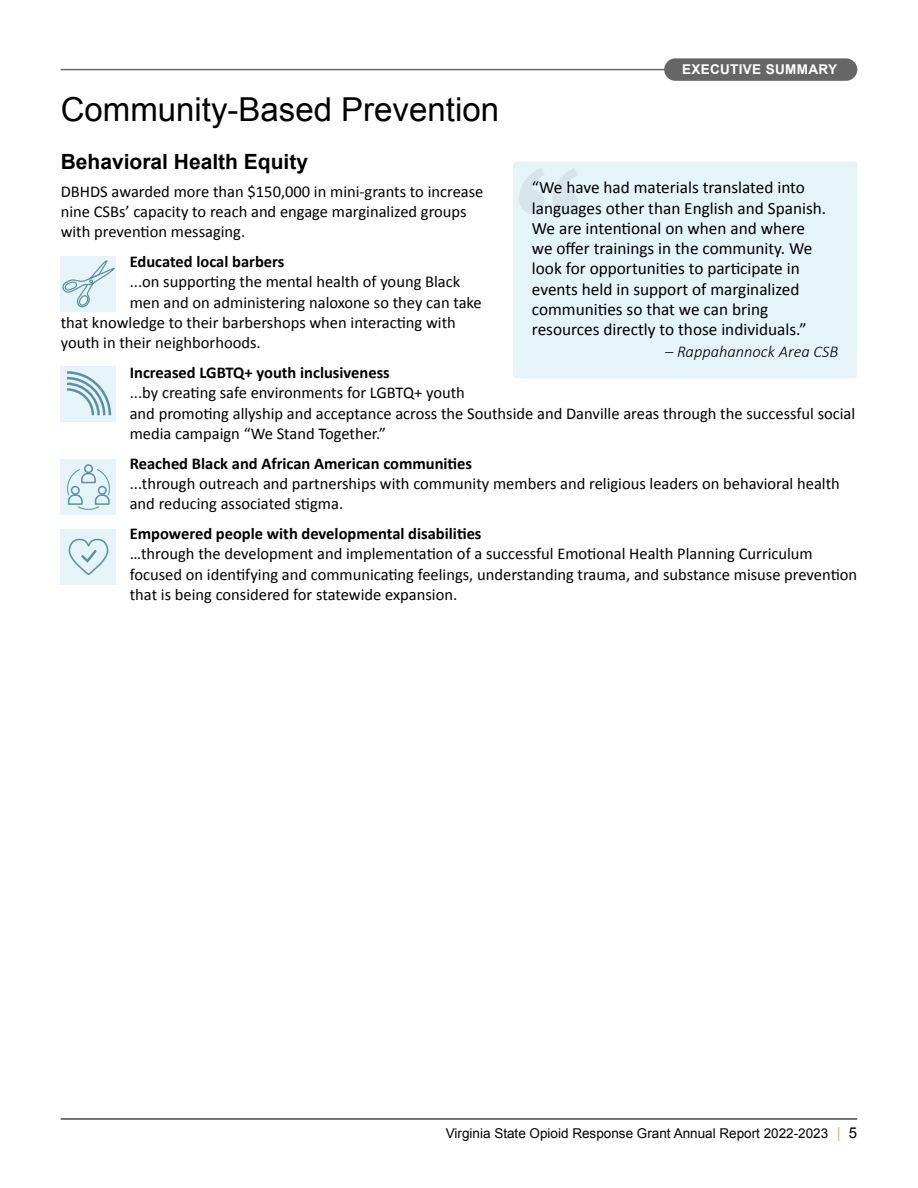
<style>
.page{position:relative;width:918px;height:1188px;background:#fff}
.page>*{position:absolute;margin:0;border:0;box-sizing:border-box;transform-origin:0 0}
.t1{font:33px "Arial";color:#000}
.t2{font:700 21px "Arial";color:#000}
.t3{font:17.25px/20.2px "Calibri";color:#000}
.t4{font:16.5px/20.2px "Calibri";color:#000}
.t5{font:700 16.5px "Calibri";color:#000}
.t6{font:italic 300 16.5px "Calibri";color:#000}
.t7{font:13.5px "Arial";color:#000}
.t8{font:700 13.5px "Arial";letter-spacing:.025em;color:#fff}
.s1{font-size:15px;color:#eab66f}
.s2{font-size:15px}
</style>
<div class="page">
<hr style="left:61px;top:1118px;width:796px;height:2px;background:#666">
<hr style="left:61px;top:69px;width:796px;height:1px;background:#666">
<div style="left:664px;top:58px;width:193px;height:23px;background:#666;border-radius:11px"></div>
<div style="left:513px;top:162px;width:344px;height:216px;background:#e4f4f9;border-radius:3px"></div>
<svg style="left:519px;top:168px;width:59px;height:46px"></svg>
<div style="left:61px;top:366px;width:55px;height:56px;background:#e4f4f9"></div>
<svg style="left:67px;top:371px;width:45px;height:45px"></svg>
<div style="left:61px;top:459px;width:55px;height:56px;background:#e4f4f9"></div>
<div style="left:84px;top:464px;width:9px;height:9px;border:2px solid #5b92a0;border-radius:50%"></div>
<svg style="left:67px;top:468px;width:43px;height:42px"></svg>
<div style="left:61px;top:529px;width:55px;height:56px;background:#e4f4f9"></div>
<svg style="left:68px;top:538px;width:41px;height:37px"></svg>
<div style="left:61px;top:256px;width:55px;height:56px;background:#e4f4f9"></div>
<svg style="left:62px;top:260px;width:53px;height:48px"></svg>
<p class="t8" style="left:682px;top:61px;width:156px">EXECUTIVE SUMMARY</p>
<h1 class="t1" style="left:61px;top:88px;width:440px">Community-Based Prevention</h1>
<p class="t2" style="left:61px;top:148px;width:249px">Behavioral Health Equity</p>
<p class="t4" style="left:61px;top:181px;width:424px">DBHDS awarded more than $150,000 in mini-grants to increase nine CSBs’ capacity to reach and engage marginalized groups with prevention messaging.</p>
<p class="t5" style="left:130px;top:250px;width:156px">Educated local barbers</p>
<p class="t4" style="left:130px;top:271px;width:332px">...on supporting the mental health of young Black</p>
<p class="t4" style="left:130px;top:292px;width:354px">men and on administering naloxone so they can take</p>
<p class="t4" style="left:61px;top:312px;width:397px">that knowledge to their barbershops when interacting with</p>
<p class="t4" style="left:61px;top:332px;width:201px">youth in their neighborhoods.</p>
<p class="t5" style="left:130px;top:361px;width:262px">Increased LGBTQ+ youth inclusiveness</p>
<p class="t4" style="left:130px;top:382px;width:727px">...by creating safe environments for LGBTQ+ youth<br>and promoting allyship and acceptance across the Southside and Danville areas through the successful social media campaign “We Stand Together.”</p>
<p class="t5" style="left:130px;top:452px;width:344px">Reached Black and African American communities</p>
<p class="t4" style="left:130px;top:473px;width:712px">...through outreach and partnerships with community members and religious leaders on behavioral health and reducing associated stigma.</p>
<p class="t5" style="left:130px;top:522px;width:353px">Empowered people with developmental disabilities</p>
<p class="t4" style="left:130px;top:543px;width:729px">…through the development and implementation of a successful Emotional Health Planning Curriculum focused on identifying and communicating feelings, understanding trauma, and substance misuse prevention that is being considered for statewide expansion.</p>
<p class="t3" style="left:532px;top:177px;width:296px">“We have had materials translated into languages other than English and Spanish.<br>We are intentional on when and where we offer trainings in the community. We look for opportunities to participate in events held in support of marginalized communities so that we can bring resources directly to those individuals.”</p>
<p class="t6" style="left:665px;top:341px;width:175px">– Rappahannock Area CSB</p>
<p class="t7" style="left:446px;top:1124px;width:413px">Virginia State Opioid Response Grant Annual Report 2022-2023 <span class="s1">|</span> <span class="s2">5</span></p>
</div>
